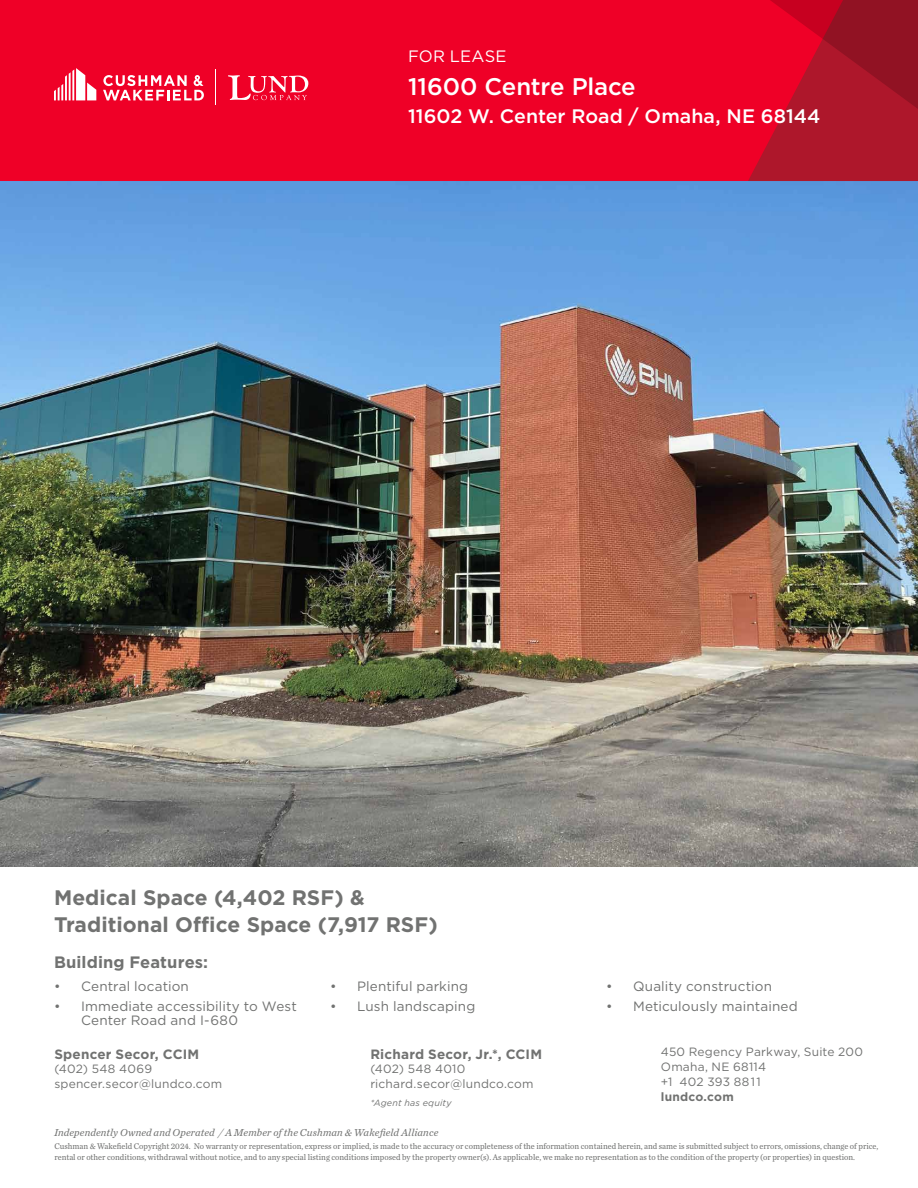
<style>
.page{position:relative;width:918px;height:1188px;background:#fff}
.page>*{position:absolute;margin:0;border:0;box-sizing:border-box;transform-origin:0 0}
.t1{font:500 24px "Gotham";letter-spacing:-.005em;color:#fff}
.Subheading_-_gray{font:700 21px/27px "Gotham";color:#717271}
.t2{font:500 19.5px "Gotham";color:#fff}
.Body_Text_-_Bullet{font:700 16.5px "Gotham";letter-spacing:.005em;color:#717271}
.t3{font:16.5px "Gotham";letter-spacing:.01em;color:#fff}
.t4{font:13.5px/13.5px "Gotham";letter-spacing:.01em;color:#717271}
.Broker_Name{font:700 13.5px "Gotham";letter-spacing:.015em;color:#717271}
.Company_Address_Text{font:12px/15px "Gotham";letter-spacing:.02em;color:#717271}
.Broker_Contact_Smaller{font:12px "Gotham";letter-spacing:.02em;color:#717271}
.t5{font:italic 10.5px "Chronicle Text G2";letter-spacing:.01em;color:#717271}
.t6{font:italic 9px "Gotham";letter-spacing:.025em;color:#717271}
.disclaimer{font:8.7px/10.4px "Chronicle Text G2";color:#717271;scale:.95 1}
.s1{font-weight:700}
</style>
<div class="page">
<img style="left:0;top:181px;width:918px;height:685px">
<div style="left:0;top:0;width:918px;height:181px;background:#ef0027"></div>
<svg style="left:748px;top:0;width:170px;height:181px"></svg>
<svg style="left:228px;top:75px;width:80px;height:25px"></svg>
<hr style="left:216px;top:69px;width:1px;height:36px;background:#fff">
<svg style="left:54px;top:68px;width:42px;height:32px"></svg>
<svg style="left:103px;top:75px;width:101px;height:25px"></svg>
<h3 class="t3" style="left:408px;top:45px;width:100px">FOR LEASE</h3>
<h1 class="t1" style="left:408px;top:71px;width:229px">11600 Centre Place</h1>
<h3 class="t2" style="left:408px;top:104px;width:414px">11602 W. Center Road / Omaha, NE 68144</h3>
<p class="Subheading_-_gray" style="left:54px;top:884px;width:385px">Medical Space (4,402 RSF) &amp;<br>Traditional Office Space (7,917 RSF)</p>
<p class="Body_Text_-_Bullet" style="left:54px;top:951px;width:156px">Building Features:</p>
<p class="t4" style="left:54px;top:979px;width:136px">• Central location</p>
<p class="t4" style="left:81px;top:999px;width:217px;text-indent:-27px">• Immediate accessibility to West<br>Center Road and I-680</p>
<p class="Broker_Name" style="left:54px;top:1045px;width:146px">Spencer Secor, CCIM</p>
<p class="Broker_Contact_Smaller" style="left:54px;top:1061px;width:99px">(402) 548 4069</p>
<p class="Broker_Contact_Smaller" style="left:54px;top:1076px;width:169px">spencer.secor@lundco.com</p>
<p class="t4" style="left:330px;top:979px;width:140px">• Plentiful parking</p>
<p class="t4" style="left:330px;top:999px;width:147px">• Lush landscaping</p>
<p class="Broker_Name" style="left:370px;top:1045px;width:173px">Richard Secor, Jr.*, CCIM</p>
<p class="Broker_Contact_Smaller" style="left:370px;top:1061px;width:97px">(402) 548 4010</p>
<p class="Company_Address_Text" style="left:370px;top:1076px;width:165px">richard.secor@lundco.com</p>
<p class="t6" style="left:370px;top:1097px;width:83px">*Agent has equity</p>
<p class="t5" style="left:54px;top:1125px;width:386px">Independently Owned and Operated / A Member of the Cushman &amp; Wakefield Alliance</p>
<p class="t4" style="left:606px;top:979px;width:168px">• Quality construction</p>
<p class="t4" style="left:606px;top:999px;width:193px">• Meticulously maintained</p>
<p class="Company_Address_Text" style="left:661px;top:1044px;width:204px">450 Regency Parkway, Suite 200<br>Omaha, NE 68114<br>+1 402 393 8811<br><span class="s1">lundco.com</span></p>
<p class="disclaimer" style="left:54px;top:1141px;width:869px">Cushman &amp; Wakefield Copyright 2024. No warranty or representation, express or implied, is made to the accuracy or completeness of the information contained herein, and same is submitted subject to errors, omissions, change of price, rental or other conditions, withdrawal without notice, and to any special listing conditions imposed by the property owner(s). As applicable, we make no representation as to the condition of the property (or properties) in question.</p>
</div>
